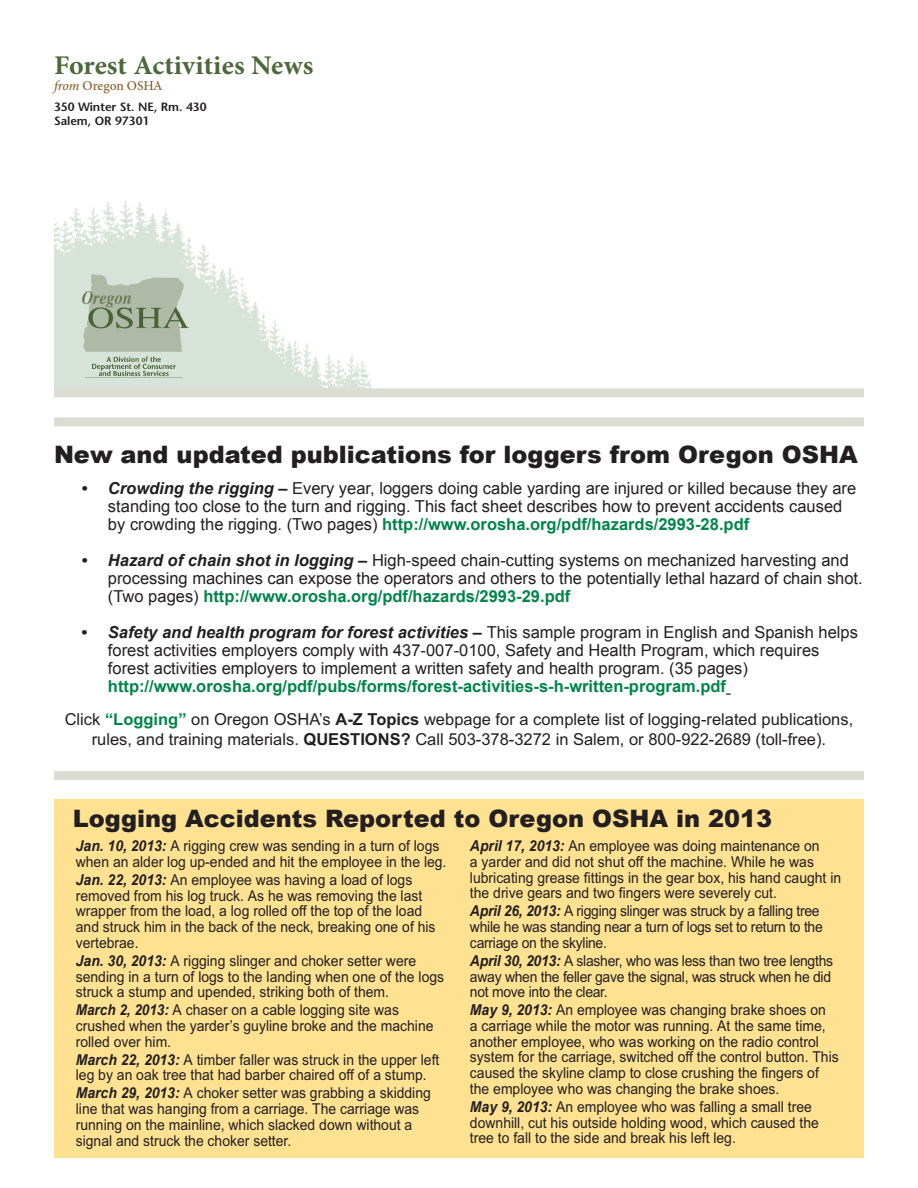
<style>
.page{position:relative;width:918px;height:1188px;background:#fff}
.page>*{position:absolute;margin:0;border:0;box-sizing:border-box;transform-origin:0 0}
.t1{font:700 27px "Minion Pro";color:#4b693a}
.t2{font:900 24px "Arial";color:#231f20}
.t3{font:16.5px/18px "Arial";color:#231f20}
.t4{font:700 16.5px/33.2px "Arial";color:#00854a}
.t5{font:16.5px "Arial";color:#231f20}
.t6{font:15px/15.8px "Arial";color:#231f20;scale:.93 1}
.t7{font:15px/15.8px "Arial";letter-spacing:-.02em;color:#231f20;scale:.93 1}
.t8{font:500 13.5px "Minion Pro";letter-spacing:-.01em;color:#885b27}
.t9{font:600 12px/13.5px "Stone Sans";color:#231f20}
.s1{font-style:italic}
.s2{font-weight:700;font-style:italic}
.s3{font-weight:700;color:#00854a}
.s4{font-weight:400;color:#231f20}
.s5{font-style:inherit}
.s6{color:#231f20}
.s7{font-weight:700}
</style>
<div class="page">
<img style="left:243px;top:290px;width:127px;height:98px">
<img style="left:54px;top:199px;width:189px;height:189px">
<div style="left:54px;top:799px;width:810px;height:359px;background:#ffe192"></div>
<img style="left:82px;top:274px;width:107px;height:103px">
<div style="left:54px;top:388px;width:810px;height:9px;background:#dcddd2"></div>
<div style="left:54px;top:417px;width:810px;height:9px;background:#dcddd2"></div>
<div style="left:54px;top:771px;width:810px;height:9px;background:#dcddd2"></div>
<h1 class="t1" style="left:54px;top:49px;width:261px">Forest Activities News</h1>
<p class="t8" style="left:54px;top:76px;width:110px"><span class="s1">from</span> Oregon OSHA</p>
<p class="t9" style="left:54px;top:100px;width:154px">350 Winter St. NE, Rm. 430<br>Salem, OR 97301</p>
<h2 class="t2" style="left:54px;top:441px;width:805px">New and updated publications for loggers from Oregon OSHA</h2>
<p class="t3" style="left:108px;top:480px;width:750px;text-indent:-27px"><span class="s2">• Crowding the rigging –</span> Every year, loggers doing cable yarding are injured or killed because they are standing too close to the turn and rigging. This fact sheet describes how to prevent accidents caused by crowding the rigging. (Two pages) <span class="s3">http://www.orosha.org/pdf/hazards/2993-28.pdf</span></p>
<p class="t3" style="left:108px;top:552px;width:756px;text-indent:-27px"><span class="s2">• Hazard of chain shot in logging –</span> High-speed chain-cutting systems on mechanized harvesting and processing machines can expose the operators and others to the potentially lethal hazard of chain shot. (Two pages) <span class="s3">http://www.orosha.org/pdf/hazards/2993-29.pdf</span></p>
<p class="t3" style="left:108px;top:624px;width:752px;text-indent:-27px"><span class="s2">• Safety and health program for forest activities –</span> This sample program in English and Spanish helps forest activities employers comply with 437-007-0100, Safety and Health Program, which requires forest activities employers to implement a written safety and health program. (35 pages)</p>
<p class="t4" style="left:65px;top:671px;width:790px;text-indent:43px">http://www.orosha.org/pdf/pubs/forms/forest-activities-s-h-written-program.pdf<br><span class="s4">Click</span> <span class="s5">“Logging”</span> <span class="s4">on Oregon OSHA’s</span> <span class="s6">A-Z Topics</span> <span class="s4">webpage for a complete list of logging-related publications,</span></p>
<p class="t5" style="left:92px;top:730px;width:736px">rules, and training materials. <span class="s7">QUESTIONS?</span> Call 503-378-3272 in Salem, or 800-922-2689 (toll-free).</p>
<h2 class="t2" style="left:73px;top:805px;width:701px">Logging Accidents Reported to Oregon OSHA in 2013</h2>
<p class="t6" style="left:76px;top:838px;width:400px"><span class="s2">Jan. 10, 2013:</span> A rigging crew was sending in a turn of logs when an alder log up-ended and hit the employee in the leg.</p>
<p class="t6" style="left:76px;top:872px;width:388px"><span class="s2">Jan. 22, 2013:</span> An employee was having a load of logs removed from his log truck. As he was removing the last wrapper from the load, a log rolled off the top of the load and struck him in the back of the neck, breaking one of his vertebrae.</p>
<p class="t6" style="left:76px;top:953px;width:398px"><span class="s2">Jan. 30, 2013:</span> A rigging slinger and choker setter were sending in a turn of logs to the landing when one of the logs struck a stump and upended, striking both of them.</p>
<p class="t6" style="left:76px;top:1002px;width:386px"><span class="s2">March 2, 2013:</span> A chaser on a cable logging site was crushed when the yarder’s guyline broke and the machine rolled over him.</p>
<p class="t6" style="left:76px;top:1051px;width:392px"><span class="s2">March 22, 2013:</span> A timber faller was struck in the upper left leg by an oak tree that had barber chaired off of a stump.</p>
<p class="t6" style="left:76px;top:1085px;width:383px"><span class="s2">March 29, 2013:</span> A choker setter was grabbing a skidding line that was hanging from a carriage. The carriage was running on the mainline, which slacked down without a signal and struck the choker setter.</p>
<p class="t6" style="left:470px;top:838px;width:401px"><span class="s2">April 17, 2013:</span> An employee was doing maintenance on<br>a yarder and did not shut off the machine. While he was lubricating grease fittings in the gear box, his hand caught in the drive gears and two fingers were severely cut.</p>
<p class="t7" style="left:470px;top:903px;width:381px"><span class="s2">April 26, 2013:</span> A rigging slinger was struck by a falling tree while he was standing near a turn of logs set to return to the carriage on the skyline.</p>
<p class="t7" style="left:470px;top:953px;width:392px"><span class="s2">April 30, 2013:</span> A slasher, who was less than two tree lengths away when the feller gave the signal, was struck when he did not move into the clear.</p>
<p class="t6" style="left:470px;top:1002px;width:398px"><span class="s2">May 9, 2013:</span> An employee was changing brake shoes on<br>a carriage while the motor was running. At the same time, another employee, who was working on the radio control system for the carriage, switched off the control button. This caused the skyline clamp to close crushing the fingers of the employee who was changing the brake shoes.</p>
<p class="t6" style="left:470px;top:1099px;width:377px"><span class="s2">May 9, 2013:</span> An employee who was falling a small tree downhill, cut his outside holding wood, which caused the tree to fall to the side and break his left leg.</p>
</div>
